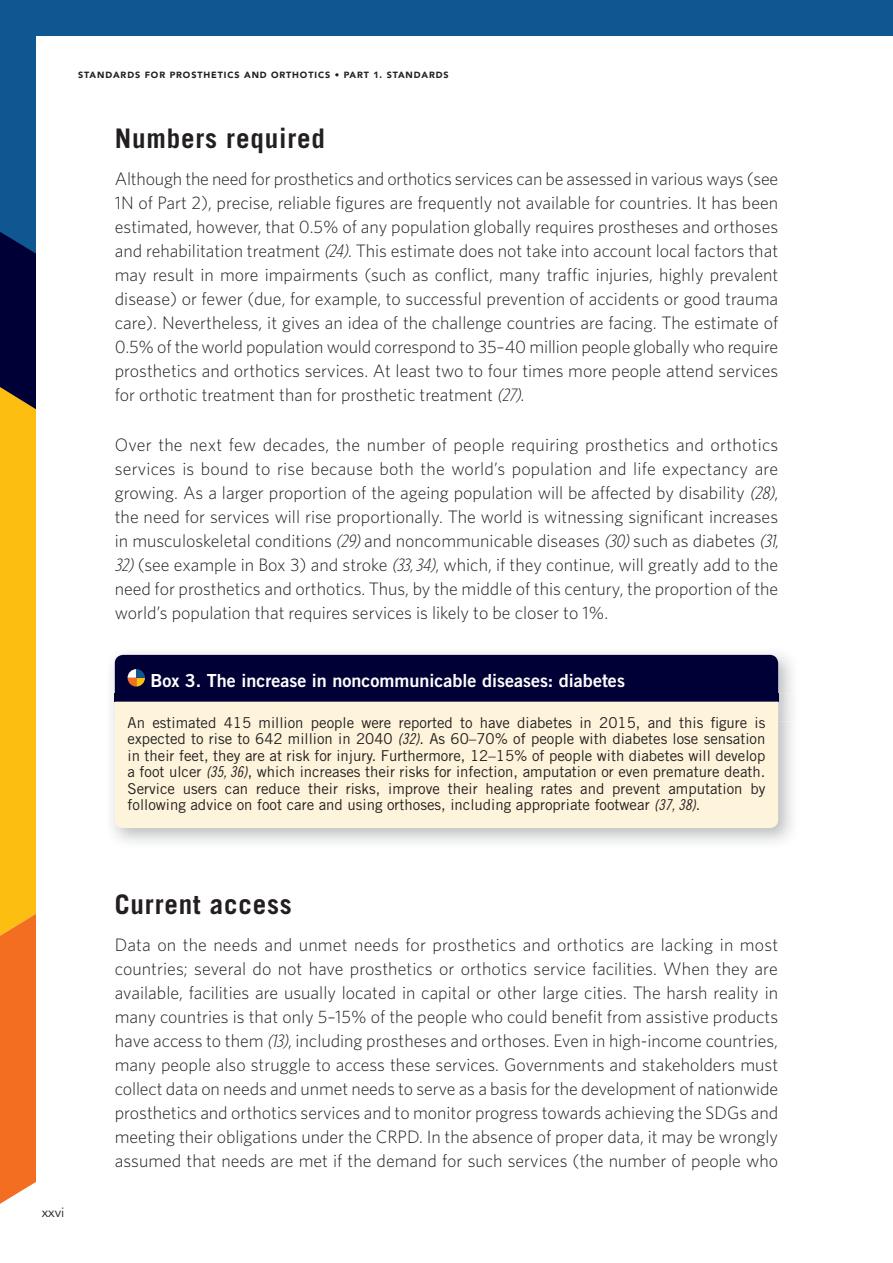
<style>
.page{position:relative;width:893px;height:1263px;background:#fff}
.page>*{position:absolute;margin:0;border:0;box-sizing:border-box;transform-origin:0 0}
.t1{font:700 27px "Trade Gothic";letter-spacing:.03em;color:#231f20}
.t2{font:300 18px/24px "Whitney HTF";color:#231f20;text-align:justify}
.t3{font:18px "Trade Gothic Bold Two";color:#fff}
.t4{font:15px/16.5px "Trade Gothic";color:#231f20;text-align:justify}
.t5{font:13.5px "Avenir";color:#231f20}
.t6{font:900 9px "Avenir";letter-spacing:.1em;color:#231f20}
.s1{font-style:italic;font-stretch:condensed}
.s2{font-family:"Trade Gothic Cond Eighteen";font-style:italic}
</style>
<div class="page">
<div style="left:0;top:0;width:893px;height:231px;background:#0f5791"></div>
<div style="left:0;top:387px;width:36px;height:276px;background:#fdbe12"></div>
<svg style="left:0;top:663px;width:36px;height:541px;background:#f8971d"></svg>
<div style="left:36px;top:36px;width:857px;height:1191px;background:#fff"></div>
<img style="left:112px;top:653px;width:681px;height:40px">
<div style="left:115px;top:655px;width:663px;height:38px;background:#000037"></div>
<img style="left:108px;top:693px;width:688px;height:29px">
<img style="left:115px;top:693px;width:663px;height:9px">
<div style="left:115px;top:702px;width:663px;height:126px;background:#fef4db"></div>
<p class="t6" style="left:78px;top:67px;width:372px">STANDARDS FOR PROSTHETICS AND ORTHOTICS • PART 1. STANDARDS</p>
<h1 class="t1" style="left:115px;top:122px;width:212px">Numbers required</h1>
<p class="t2" style="left:115px;top:167px;width:665px">Although the need for prosthetics and orthotics services can be assessed in various ways (see 1N of Part 2), precise, reliable figures are frequently not available for countries. It has been estimated, however, that 0.5% of any population globally requires prostheses and orthoses and rehabilitation treatment <span class="s1">(24)</span>. This estimate does not take into account local factors that may result in more impairments (such as conflict, many traffic injuries, highly prevalent disease) or fewer (due, for example, to successful prevention of accidents or good trauma care). Nevertheless, it gives an idea of the challenge countries are facing. The estimate of 0.5% of the world population would correspond to 35–40 million people globally who require prosthetics and orthotics services. At least two to four times more people attend services for orthotic treatment than for prosthetic treatment <span class="s1">(27)</span>.</p>
<p class="t2" style="left:115px;top:432px;width:669px;text-align:left">Over the next few decades, the number of people requiring prosthetics and orthotics services is bound to rise because both the world’s population and life expectancy are growing. As a larger proportion of the ageing population will be affected by disability <span class="s1">(28)</span>, the need for services will rise proportionally. The world is witnessing significant increases in musculoskeletal conditions <span class="s1">(29)</span>and noncommunicable diseases <span class="s1">(30)</span>such as diabetes <span class="s1">(31, 32)</span>(see example in Box 3) and stroke <span class="s1">(33,34)</span>, which, if they continue, will greatly add to the need for prosthetics and orthotics. Thus, by the middle of this century, the proportion of the world’s population that requires services is likely to be closer to 1%.</p>
<p class="t3" style="left:150px;top:669px;width:476px">Box 3. The increase in noncommunicable diseases: diabetes</p>
<p class="t4" style="left:128px;top:714px;width:639px">An estimated 415 million people were reported to have diabetes in 2015, and this figure is expected to rise to 642 million in 2040 <span class="s2">(32)</span>. As 60–70% of people with diabetes lose sensation in their feet, they are at risk for injury. Furthermore, 12–15% of people with diabetes will develop a foot ulcer <span class="s2">(35,36)</span>, which increases their risks for infection, amputation or even premature death.<br>Service users can reduce their risks, improve their healing rates and prevent amputation by following advice on foot care and using orthoses, including appropriate footwear <span class="s2">(37,38)</span>.</p>
<p class="t5" style="left:42px;top:1204px;width:24px">xxvi</p>
<h1 class="t1" style="left:115px;top:888px;width:179px">Current access</h1>
<p class="t2" style="left:115px;top:932px;width:665px">Data on the needs and unmet needs for prosthetics and orthotics are lacking in most countries; several do not have prosthetics or orthotics service facilities. When they are available, facilities are usually located in capital or other large cities. The harsh reality in many countries is that only 5–15% of the people who could benefit from assistive products have access to them <span class="s1">(13)</span>, including prostheses and orthoses. Even in high-income countries, many people also struggle to access these services. Governments and stakeholders must collect data on needs and unmet needs to serve as a basis for the development of nationwide prosthetics and orthotics services and to monitor progress towards achieving the SDGs and meeting their obligations under the CRPD. In the absence of proper data, it may be wrongly assumed that needs are met if the demand for such services (the number of people who</p>
</div>
